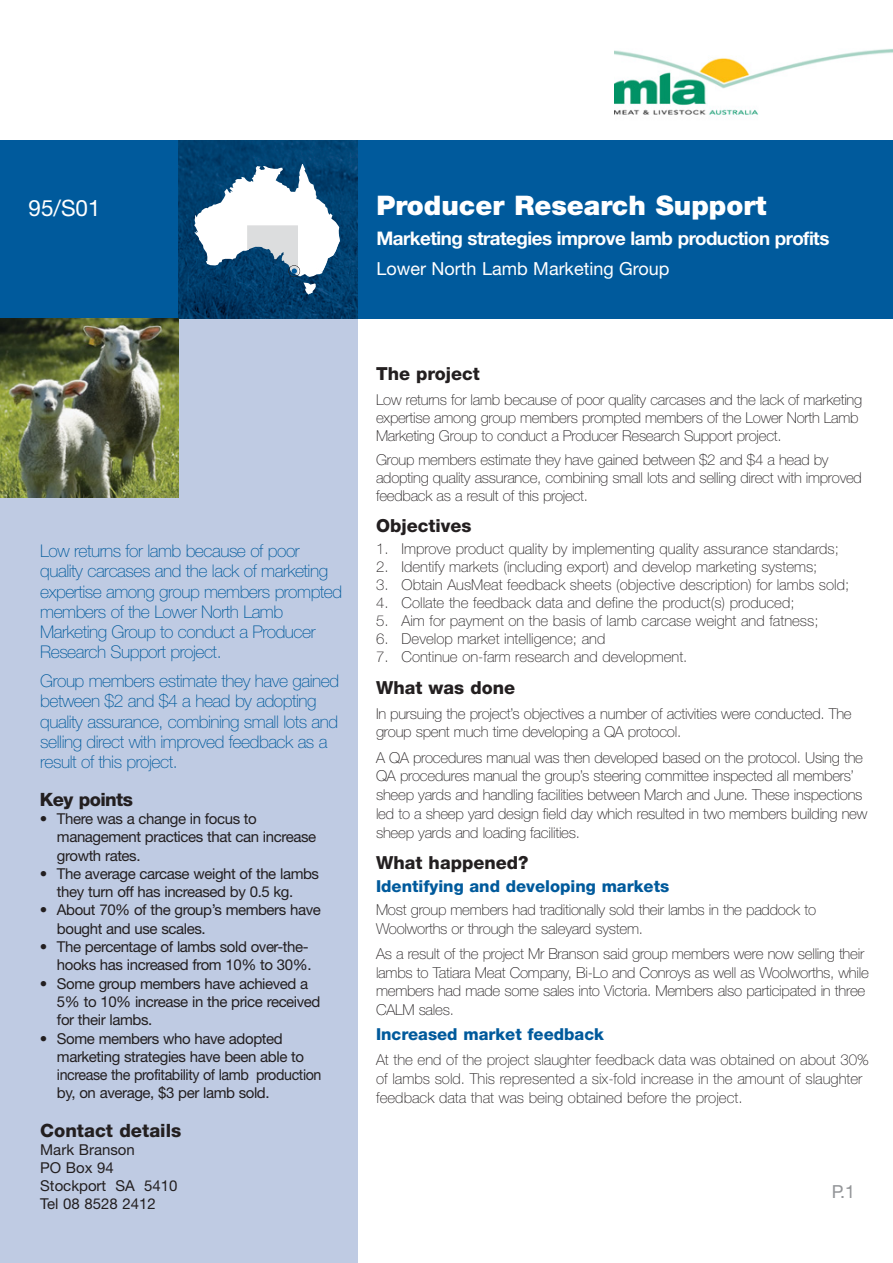
<style>
.page{position:relative;width:893px;height:1263px;background:#fff}
.page>*{position:absolute;margin:0;border:0;box-sizing:border-box;transform-origin:0 0}
.t1{font:900 27px "Helvetica Neue";color:#fff}
.t2{font:22.5px "Helvetica Neue";color:#fff}
.t3{font:700 18.75px "Helvetica Neue";letter-spacing:-.03em;color:#fff}
.t4{font:800 18.3px "Helvetica Neue";color:#231f20}
.t5{font:800 18.3px "Helvetica Neue";letter-spacing:-.03em;color:#231f20}
.t6{font:800 18px "Helvetica Neue";color:#231f20}
.t7{font:18px "Helvetica Neue";color:#fff}
.t8{font:18px "Helvetica Neue";color:#939598}
.t9{font:100 17.55px/20.2px "Helvetica Neue";letter-spacing:-.03em;color:#005a9c}
.t10{font:800 16.5px "Helvetica Neue";color:#005a9c}
.t11{font:100 15px/18.8px "Helvetica Neue";letter-spacing:-.015em;color:#231f20}
.t12{font:15px/18.3px "Helvetica Neue";letter-spacing:-.03em;color:#231f20}
.t13{font:15px/18px "Helvetica Neue";color:#231f20}
</style>
<div class="page">
<div style="left:0;top:315px;width:357px;height:948px;background:#bfcbe3"></div>
<div style="left:357px;top:140px;width:535px;height:179px;background:#005a9c"></div>
<div style="left:0;top:140px;width:179px;height:179px;background:#005a9c"></div>
<img style="left:179px;top:140px;width:178px;height:179px">
<img style="left:614px;top:49px;width:278px;height:66px">
<img style="left:0;top:319px;width:179px;height:178px">
<svg style="left:303px;top:283px;width:13px;height:12px"></svg>
<svg style="left:194px;top:164px;width:146px;height:113px"></svg>
<div style="left:288px;top:265px;width:12px;height:12px;border:1px solid #231f20;border-radius:50%"></div>
<h2 class="t2" style="left:29px;top:200px;width:74px">95/S01</h2>
<h1 class="t1" style="left:376px;top:196px;width:391px">Producer Research Support</h1>
<p class="t3" style="left:376px;top:232px;width:454px">Marketing strategies improve lamb production profits</p>
<p class="t7" style="left:376px;top:262px;width:294px">Lower North Lamb Marketing Group</p>
<p class="t9" style="left:40px;top:542px;width:303px">Low returns for lamb because of poor quality carcases and the lack of marketing expertise among group members prompted members of the Lower North Lamb Marketing Group to conduct a Producer Research Support project.</p>
<p class="t9" style="left:40px;top:672px;width:300px">Group members estimate they have gained between $2 and $4 a head by adopting quality assurance, combining small lots and selling direct with improved feedback as a result of this project.</p>
<p class="t5" style="left:40px;top:793px;width:94px">Key points</p>
<p class="t12" style="left:57px;top:811px;width:261px;text-indent:-17px">• There was a change in focus to management practices that can increase growth rates.</p>
<p class="t12" style="left:40px;top:866px;width:281px;text-align:center">• The average carcase weight of the lambs they turn off has increased by 0.5 kg.</p>
<p class="t12" style="left:57px;top:902px;width:265px;text-indent:-17px">• About 70% of the group’s members have bought and use scales.</p>
<p class="t12" style="left:40px;top:939px;width:273px;text-align:right">• The percentage of lambs sold over-the&shy;hooks has increased from 10% to 30%.</p>
<p class="t12" style="left:57px;top:976px;width:265px;text-indent:-17px">• Some group members have achieved a<br>5% to 10% increase in the price received for their lambs.</p>
<p class="t12" style="left:57px;top:1031px;width:266px;text-indent:-17px">• Some members who have adopted marketing strategies have been able to increase the profitability of lamb production by, on average, $3 per lamb sold.</p>
<p class="t4" style="left:40px;top:1124px;width:143px">Contact details</p>
<p class="t13" style="left:40px;top:1142px;width:139px">Mark Branson<br>PO Box 94<br>Stockport SA 5410<br>Tel 08 8528 2412</p>
<p class="t6" style="left:376px;top:367px;width:105px">The project</p>
<p class="t11" style="left:376px;top:392px;width:487px;line-height:18px">Low returns for lamb because of poor quality carcases and the lack of marketing expertise among group members prompted members of the Lower North Lamb<br>Marketing Group to conduct a Producer Research Support project.</p>
<p class="t11" style="left:376px;top:452px;width:487px;line-height:18px">Group members estimate they have gained between $2 and $4 a head by adopting quality assurance, combining small lots and selling direct with improved feedback as a result of this project.</p>
<p class="t6" style="left:376px;top:519px;width:97px">Objectives</p>
<p class="t11" style="left:376px;top:541px;width:464px">1. Improve product quality by implementing quality assurance standards;</p>
<p class="t11" style="left:376px;top:559px;width:443px">2. Identify markets (including export) and develop marketing systems;</p>
<p class="t11" style="left:376px;top:577px;width:474px">3. Obtain AusMeat feedback sheets (objective description) for lambs sold;</p>
<p class="t11" style="left:376px;top:595px;width:420px">4. Collate the feedback data and define the product(s) produced;</p>
<p class="t11" style="left:376px;top:613px;width:444px">5. Aim for payment on the basis of lamb carcase weight and fatness;</p>
<p class="t11" style="left:376px;top:631px;width:231px">6. Develop market intelligence; and</p>
<p class="t11" style="left:376px;top:649px;width:313px">7. Continue on-farm research and development.</p>
<p class="t6" style="left:376px;top:681px;width:141px">What was done</p>
<p class="t11" style="left:376px;top:705px;width:477px">In pursuing the project’s objectives a number of activities were conducted. The group spent much time developing a QA protocol.</p>
<p class="t11" style="left:376px;top:749px;width:493px">A QA procedures manual was then developed based on the protocol. Using the QA procedures manual the group’s steering committee inspected all members’ sheep yards and handling facilities between March and June. These inspections led to a sheep yard design field day which resulted in two members building new sheep yards and loading facilities.</p>
<p class="t6" style="left:376px;top:856px;width:154px">What happened?</p>
<p class="t10" style="left:376px;top:880px;width:295px">Identifying and developing markets</p>
<p class="t11" style="left:376px;top:902px;width:441px">Most group members had traditionally sold their lambs in the paddock to<br>Woolworths or through the saleyard system.</p>
<p class="t11" style="left:376px;top:946px;width:494px">As a result of the project Mr Branson said group members were now selling their lambs to Tatiara Meat Company, Bi-Lo and Conroys as well as Woolworths, while members had made some sales into Victoria. Members also participated in three CALM sales.</p>
<p class="t10" style="left:376px;top:1029px;width:229px">Increased market feedback</p>
<p class="t11" style="left:376px;top:1052px;width:494px">At the end of the project slaughter feedback data was obtained on about 30% of lambs sold. This represented a six-fold increase in the amount of slaughter feedback data that was being obtained before the project.</p>
<p class="t8" style="left:831px;top:1185px;width:25px">P.1</p>
</div>
